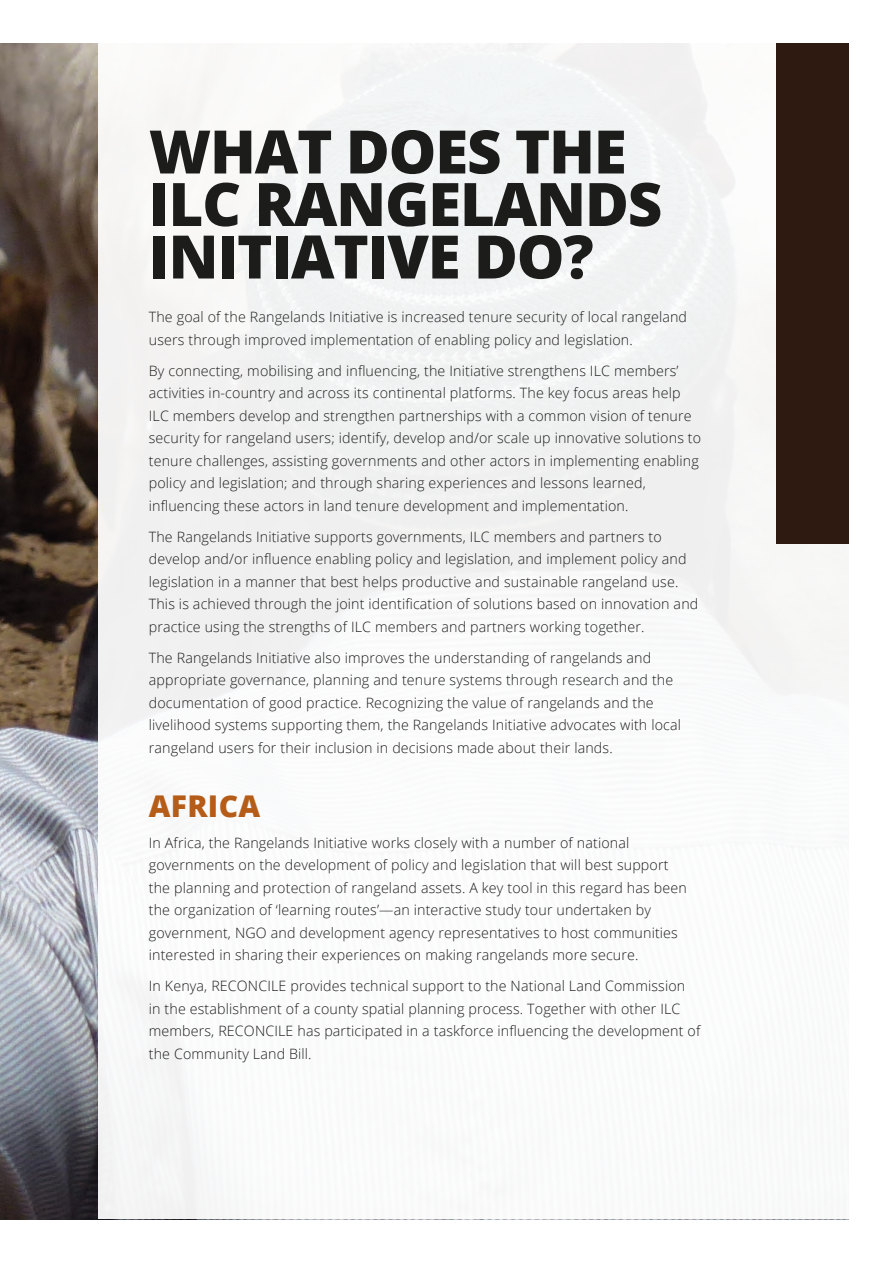
<style>
.page{position:relative;width:893px;height:1263px;background:#fff}
.page>*{position:absolute;margin:0;border:0;box-sizing:border-box;transform-origin:0 0}
.h2_brochure{font:800 60px/52.5px "Open Sans";letter-spacing:-.02em;color:#1c1c1b}
.h3_box{font:800 30px "Open Sans";letter-spacing:.01em;color:#b55d18}
.t1{font:300 14.25px/22.5px "Open Sans";letter-spacing:.01em;color:#1c1c1b}
</style>
<div class="page">
<img style="left:0;top:44px;width:98px;height:1175px">
<div style="left:98px;top:44px;width:750px;height:1175px;background:#f8f9f9"></div>
<div style="left:776px;top:44px;width:72px;height:500px;background:#2e1a10"></div>
<p class="h2_brochure" style="left:149px;top:122px;width:515px">WHAT DOES THE<br>ILC RANGELANDS<br>INITIATIVE DO?</p>
<p class="t1" style="left:149px;top:305px;width:540px">The goal of the Rangelands Initiative is increased tenure security of local rangeland users through improved implementation of enabling policy and legislation.</p>
<p class="t1" style="left:149px;top:359px;width:554px">By connecting, mobilising and influencing, the Initiative strengthens ILC members’ activities in-country and across its continental platforms. The key focus areas help ILC members develop and strengthen partnerships with a common vision of tenure security for rangeland users; identify, develop and/or scale up innovative solutions to tenure challenges, assisting governments and other actors in implementing enabling policy and legislation; and through sharing experiences and lessons learned, influencing these actors in land tenure development and implementation.</p>
<p class="t1" style="left:149px;top:525px;width:551px">The Rangelands Initiative supports governments, ILC members and partners to develop and/or influence enabling policy and legislation, and implement policy and legislation in a manner that best helps productive and sustainable rangeland use.<br>This is achieved through the joint identification of solutions based on innovation and practice using the strengths of ILC members and partners working together.</p>
<p class="t1" style="left:149px;top:646px;width:534px">The Rangelands Initiative also improves the understanding of rangelands and appropriate governance, planning and tenure systems through research and the documentation of good practice. Recognizing the value of rangelands and the livelihood systems supporting them, the Rangelands Initiative advocates with local rangeland users for their inclusion in decisions made about their lands.</p>
<p class="h3_box" style="left:149px;top:783px;width:113px">AFRICA</p>
<p class="t1" style="left:149px;top:831px;width:539px">In Africa, the Rangelands Initiative works closely with a number of national governments on the development of policy and legislation that will best support the planning and protection of rangeland assets. A key tool in this regard has been the organization of ‘learning routes’—an interactive study tour undertaken by government, NGO and development agency representatives to host communities interested in sharing their experiences on making rangelands more secure.</p>
<p class="t1" style="left:149px;top:974px;width:553px">In Kenya, RECONCILE provides technical support to the National Land Commission in the establishment of a county spatial planning process. Together with other ILC members, RECONCILE has participated in a taskforce influencing the development of the Community Land Bill.</p>
</div>
